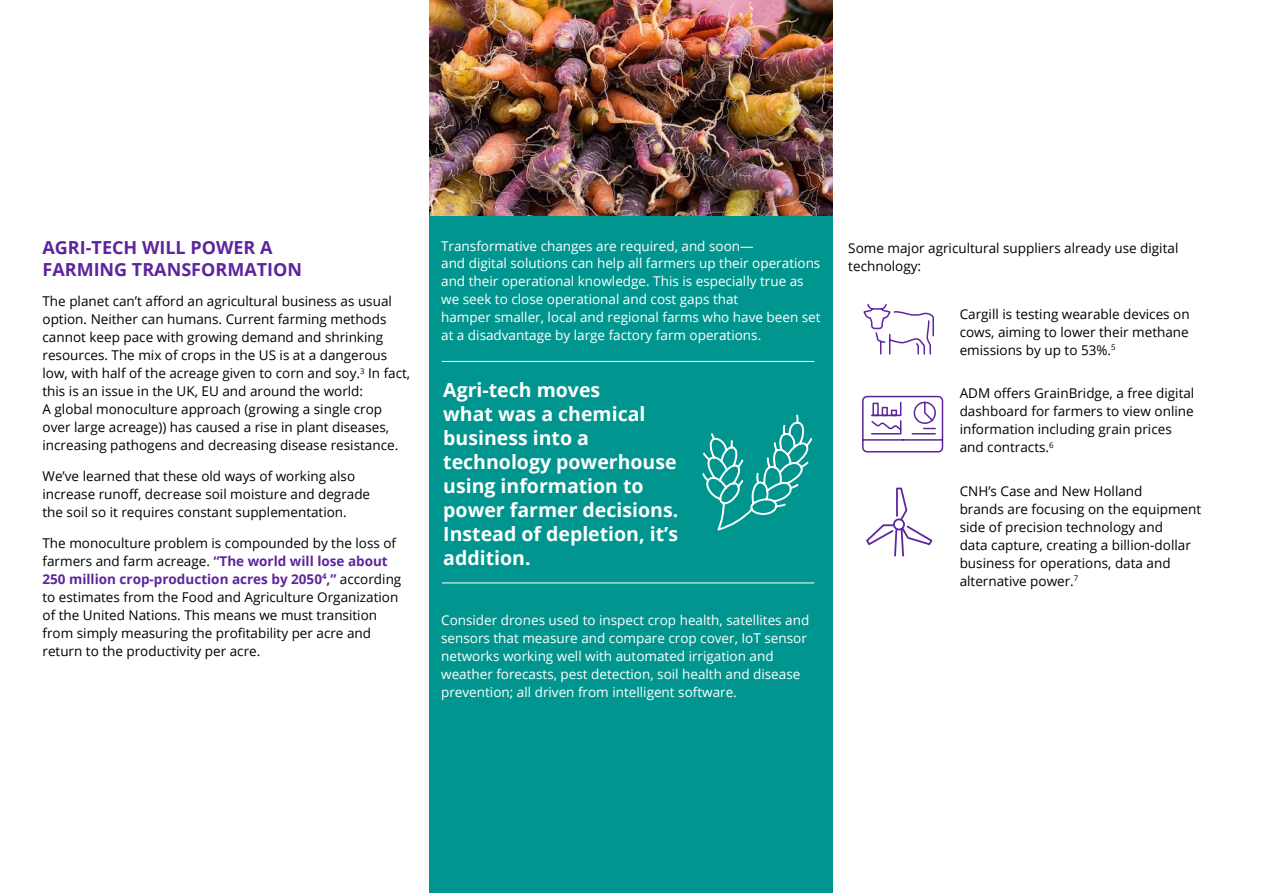
<style>
.page{position:relative;width:1263px;height:893px;background:#fff}
.page>*{position:absolute;margin:0;border:0;box-sizing:border-box;transform-origin:0 0}
.body{font:700 19.5px/24px "Open Sans";color:#fff}
.body-2{font:700 18px/21.6px "Open Sans";color:#5e249e}
.body-3{font:13.5px/18px "Open Sans";color:#000}
.body-4{font:13.5px/18px "Open Sans";color:#fff}
.bullets{font:13.5px/18px "Open Sans";color:#000}
.s1{font-weight:700;color:#5e249e}
</style>
<div class="page">
<div style="left:429px;top:0;width:404px;height:893px;background:#00968f"></div>
<img style="left:429px;top:1px;width:404px;height:214px">
<svg style="left:863px;top:303px;width:71px;height:52px"></svg>
<svg style="left:862px;top:395px;width:82px;height:58px"></svg>
<svg style="left:866px;top:488px;width:66px;height:68px"></svg>
<hr style="left:442px;top:361px;width:372px;height:1px;background:#fff">
<hr style="left:442px;top:583px;width:372px;height:1px;background:#fff">
<svg style="left:701px;top:360px;width:113px;height:171px"></svg>
<p class="body-2" style="left:43px;top:236px;width:261px">AGRI-TECH WILL POWER A<br>FARMING TRANSFORMATION</p>
<p class="body-3" style="left:43px;top:292px;width:369px">The planet can’t afford an agricultural business as usual option. Neither can humans. Current farming methods cannot keep pace with growing demand and shrinking resources. The mix of crops in the US is at a dangerous low, with half of the acreage given to corn and soy.<sup>3</sup> In fact, this is an issue in the UK, EU and around the world:<br>A global monoculture approach (growing a single crop over large acreage)) has caused a rise in plant diseases, increasing pathogens and decreasing disease resistance.</p>
<p class="body-3" style="left:43px;top:467px;width:329px">We’ve learned that these old ways of working also increase runoff, decrease soil moisture and degrade the soil so it requires constant supplementation.</p>
<p class="body-3" style="left:43px;top:534px;width:360px">The monoculture problem is compounded by the loss of farmers and farm acreage. <span class="s1">“The world will lose about 250 million crop-production acres by 2050</span><sup>4</sup><span class="s1">,”</span> according to estimates from the Food and Agriculture Organization of the United Nations. This means we must transition from simply measuring the profitability per acre and return to the productivity per acre.</p>
<p class="body-4" style="left:441px;top:236px;width:381px">Transformative changes are required, and soon—<br>and digital solutions can help all farmers up their operations and their operational knowledge. This is especially true as we seek to close operational and cost gaps that<br>hamper smaller, local and regional farms who have been set at a disadvantage by large factory farm operations.</p>
<p class="body" style="left:443px;top:377px;width:236px">Agri-tech moves<br>what was a chemical business into a technology powerhouse using information to power farmer decisions.<br>Instead of depletion, it’s addition.</p>
<p class="body-4" style="left:441px;top:610px;width:370px">Consider drones used to inspect crop health, satellites and sensors that measure and compare crop cover, IoT sensor networks working well with automated irrigation and weather forecasts, pest detection, soil health and disease prevention; all driven from intelligent software.</p>
<p class="body-3" style="left:848px;top:238px;width:332px">Some major agricultural suppliers already use digital technology:</p>
<p class="bullets" style="left:960px;top:304px;width:231px;text-align:justify">Cargill is testing wearable devices on cows, aiming to lower their methane emissions by up to 53%.<sup>5</sup></p>
<p class="bullets" style="left:960px;top:384px;width:236px">ADM offers GrainBridge, a free digital dashboard for farmers to view online information including grain prices and contracts.<sup>6</sup></p>
<p class="bullets" style="left:960px;top:481px;width:243px">CNH’s Case and New Holland<br>brands are focusing on the equipment side of precision technology and<br>data capture, creating a billion-dollar business for operations, data and alternative power.<sup>7</sup></p>
</div>
